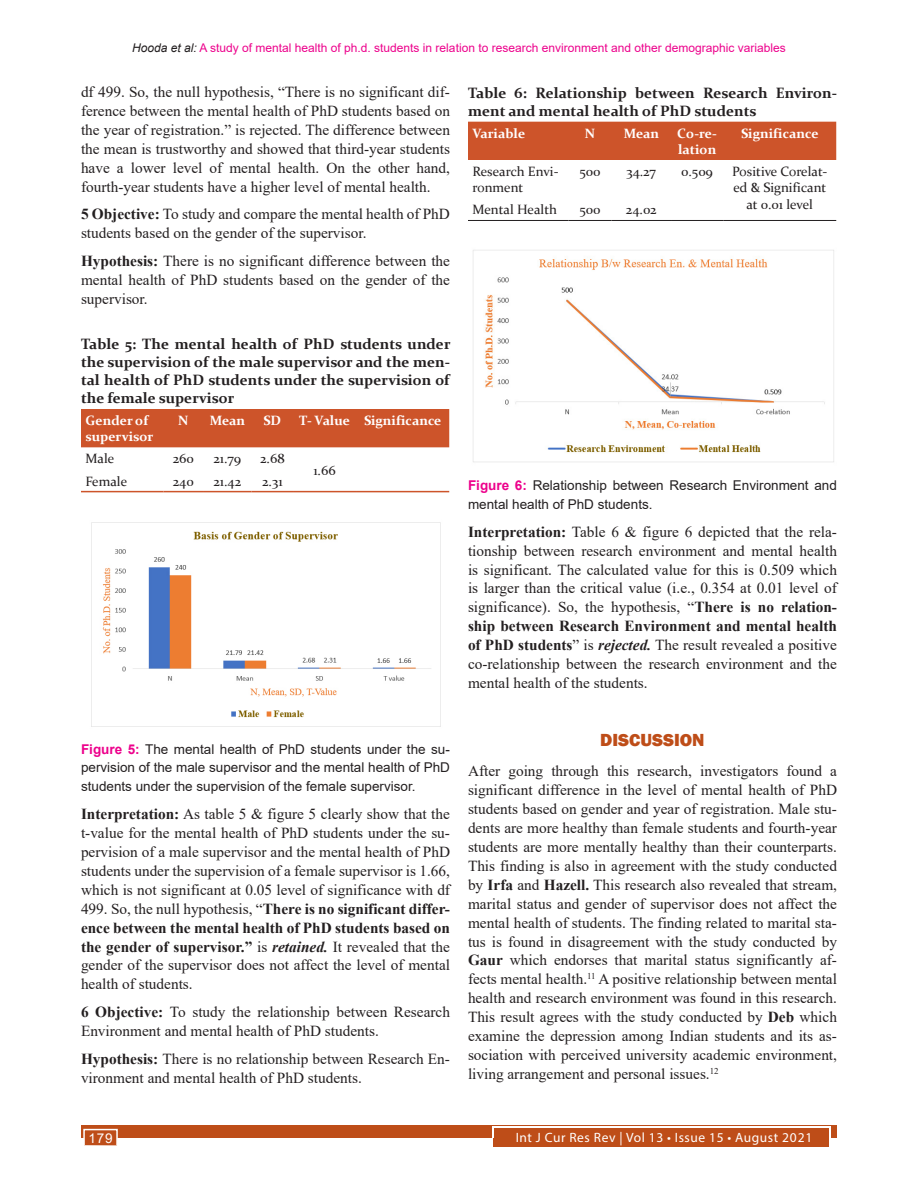
<style>
.page{position:relative;width:918px;height:1188px;background:#fff}
.page>*{position:absolute;margin:0;border:0;box-sizing:border-box;transform-origin:0 0}
.Head_1{font:800 18px "Franklin Gothic";color:#be4d18}
.Text{font:15.3px/18.9px "Times New Roman";color:#231f20;text-align:justify}
.Table_caption{font:700 15px/18px "Constantia";color:#231f20;text-align:justify}
.Figure_caption{font:13.5px/18.9px "Arial";color:#231f20;text-align:justify}
.Table_text{font:13.5px/16.2px "Constantia";color:#231f20}
.Table_text-2{font:700 13.5px/16.2px "Constantia";color:#fff}
.t1{font:13.5px "Myriad Pro";letter-spacing:.04em;color:#fff}
.t2{font:13.5px "Arial";color:#fff}
.t3{font:12px "Arial";color:#ed028c}
.s1{font-style:italic;color:#231f20}
.s2{font-weight:700}
.s3{font-weight:700;color:#ed028c}
.s4{font-weight:700;font-style:italic}
</style>
<div class="page">
<div style="left:81px;top:1125px;width:756px;height:13px;background:#be4d18"></div>
<div style="left:494px;top:1128px;width:335px;height:19px;background:#be4d18"></div>
<hr style="left:492px;top:1127px;width:338px;height:1px;background:#fff">
<svg style="left:492px;top:1128px;width:2px;height:10px"></svg>
<svg style="left:829px;top:1127px;width:2px;height:11px"></svg>
<div style="left:83px;top:1129px;width:35px;height:17px;background:#be4d18;border:2px solid #fff"></div>
<div style="left:81px;top:409px;width:368px;height:38px;background:#cd542a"></div>
<hr style="left:81px;top:491px;width:82px;height:1px;background:#cd542a">
<hr style="left:163px;top:491px;width:40px;height:1px;background:#cd542a">
<hr style="left:203px;top:491px;width:49px;height:1px;background:#cd542a">
<hr style="left:252px;top:491px;width:41px;height:1px;background:#cd542a">
<hr style="left:356px;top:491px;width:93px;height:1px;background:#cd542a">
<hr style="left:293px;top:491px;width:63px;height:1px;background:#cd542a">
<img style="left:91px;top:522px;width:350px;height:205px">
<div style="left:468px;top:122px;width:368px;height:38px;background:#cd542a"></div>
<hr style="left:468px;top:220px;width:100px;height:1px;background:#231f20">
<hr style="left:568px;top:220px;width:44px;height:1px;background:#231f20">
<hr style="left:612px;top:220px;width:59px;height:1px;background:#231f20">
<hr style="left:671px;top:220px;width:52px;height:1px;background:#231f20">
<hr style="left:723px;top:220px;width:113px;height:1px;background:#231f20">
<img style="left:473px;top:250px;width:361px;height:212px">
<p class="t3" style="left:132px;top:39px;width:655px"><span class="s1">Hooda et al:</span> A study of mental health of ph.d. students in relation to research environment and other demographic variables</p>
<p class="Text" style="left:81px;top:82px;width:371px">df 499. So, the null hypothesis, “There is no significant dif&shy;ference between the mental health of PhD students based on the year of registration.” is rejected. The difference between the mean is trustworthy and showed that third-year students have a lower level of mental health. On the other hand, fourth-year students have a higher level of mental health.</p>
<p class="Text" style="left:81px;top:204px;width:370px"><span class="s2">5 Objective:</span> To study and compare the mental health of PhD students based on the gender of the supervisor.</p>
<p class="Text" style="left:81px;top:251px;width:371px"><span class="s2">Hypothesis:</span> There is no significant difference between the mental health of PhD students based on the gender of the supervisor.</p>
<p class="Table_caption" style="left:81px;top:334px;width:371px">Table 5: The mental health of PhD students under the supervision of the male supervisor and the men&shy;tal health of PhD students under the supervision of the female supervisor</p>
<p class="Table_text-2" style="left:86px;top:412px;width:69px">Gender of supervisor</p>
<p class="Table_text-2" style="left:178px;top:412px;width:12px">N</p>
<p class="Table_text-2" style="left:210px;top:412px;width:37px">Mean</p>
<p class="Table_text-2" style="left:263px;top:412px;width:19px">SD</p>
<p class="Table_text-2" style="left:299px;top:412px;width:52px">T- Value</p>
<p class="Table_text-2" style="left:364px;top:412px;width:79px">Significance</p>
<p class="Table_text" style="left:86px;top:450px;width:30px">Male</p>
<p class="Table_text" style="left:173px;top:450px;width:23px">260</p>
<p class="Table_text" style="left:213px;top:450px;width:29px">21.79</p>
<p class="Table_text" style="left:260px;top:450px;width:26px">2.68</p>
<p class="Table_text" style="left:313px;top:461px;width:24px">1.66</p>
<p class="Table_text" style="left:86px;top:472px;width:43px">Female</p>
<p class="Table_text" style="left:173px;top:472px;width:22px">240</p>
<p class="Table_text" style="left:213px;top:472px;width:29px">21.42</p>
<p class="Table_text" style="left:262px;top:472px;width:22px">2.31</p>
<p class="Table_caption" style="left:468px;top:83px;width:371px">Table 6: Relationship between Research Environ&shy;ment and mental health of PhD students</p>
<p class="Table_text-2" style="left:472px;top:124px;width:54px">Variable</p>
<p class="Table_text-2" style="left:585px;top:124px;width:12px">N</p>
<p class="Table_text-2" style="left:624px;top:124px;width:37px">Mean</p>
<p class="Table_text-2" style="left:677px;top:124px;width:41px">Co-re&shy;lation</p>
<p class="Table_text-2" style="left:741px;top:124px;width:79px">Significance</p>
<p class="Table_text" style="left:472px;top:163px;width:88px">Research Envi&shy;ronment</p>
<p class="Table_text" style="left:580px;top:163px;width:22px">500</p>
<p class="Table_text" style="left:627px;top:163px;width:31px">34.27</p>
<p class="Table_text" style="left:681px;top:163px;width:33px">0.509</p>
<p class="Table_text" style="left:732px;top:163px;width:97px">Positive Corelat&shy;ed &amp; Significant</p>
<p class="Table_text" style="left:472px;top:201px;width:86px">Mental Health</p>
<p class="Table_text" style="left:746px;top:195px;width:68px">at 0.01 level</p>
<p class="Table_text" style="left:580px;top:201px;width:22px">500</p>
<p class="Table_text" style="left:626px;top:201px;width:32px">24.02</p>
<p class="Figure_caption" style="left:468px;top:476px;width:370px"><span class="s3">Figure 6:</span> Relationship between Research Environment and mental health of PhD students.</p>
<p class="Text" style="left:468px;top:522px;width:371px"><span class="s2">Interpretation:</span> Table 6 &amp; figure 6 depicted that the rela&shy;tionship between research environment and mental health is significant. The calculated value for this is 0.509 which is larger than the critical value (i.e., 0.354 at 0.01 level of significance). So, the hypothesis, “<span class="s2">There is no relation&shy;ship between Research Environment and mental health of PhD students</span>” is <span class="s4">rejected.</span> The result revealed a positive co-relationship between the research environment and the mental health of the students.</p>
<p class="Figure_caption" style="left:81px;top:739px;width:371px"><span class="s3">Figure 5:</span> The mental health of PhD students under the su&shy;pervision of the male supervisor and the mental health of PhD students under the supervision of the female supervisor.</p>
<p class="Text" style="left:81px;top:804px;width:371px"><span class="s2">Interpretation:</span> As table 5 &amp; figure 5 clearly show that the t-value for the mental health of PhD students under the su&shy;pervision of a male supervisor and the mental health of PhD students under the supervision of a female supervisor is 1.66, which is not significant at 0.05 level of significance with df 499. So, the null hypothesis, “<span class="s2">There is no significant differ&shy;ence between the mental health of PhD students based on the gender of supervisor.”</span> is <span class="s4">retained.</span> It revealed that the gender of the supervisor does not affect the level of mental health of students.</p>
<p class="Text" style="left:81px;top:1002px;width:371px"><span class="s2">6 Objective:</span> To study the relationship between Research<br>Environment and mental health of PhD students.</p>
<p class="Text" style="left:81px;top:1049px;width:370px"><span class="s2">Hypothesis:</span> There is no relationship between Research En&shy;vironment and mental health of PhD students.</p>
<p class="Head_1" style="left:600px;top:728px;width:106px">DISCUSSION</p>
<p class="Text" style="left:468px;top:761px;width:371px">After going through this research, investigators found a significant difference in the level of mental health of PhD students based on gender and year of registration. Male stu&shy;dents are more healthy than female students and fourth-year students are more mentally healthy than their counterparts.<br>This finding is also in agreement with the study conducted by <span class="s2">Irfa</span> and <span class="s2">Hazell.</span> This research also revealed that stream, marital status and gender of supervisor does not affect the mental health of students. The finding related to marital sta&shy;tus is found in disagreement with the study conducted by <span class="s2">Gaur</span> which endorses that marital status significantly af&shy;fects mental health.<sup>11</sup> A positive relationship between mental health and research environment was found in this research.<br>This result agrees with the study conducted by <span class="s2">Deb</span> which examine the depression among Indian students and its as&shy;sociation with perceived university academic environment, living arrangement and personal issues.<sup>12</sup></p>
<p class="t2" style="left:88px;top:1129px;width:26px">179</p>
<p class="t1" style="left:516px;top:1129px;width:298px">Int J Cur Res Rev | Vol 13 • Issue 15 • August 2021</p>
</div>
